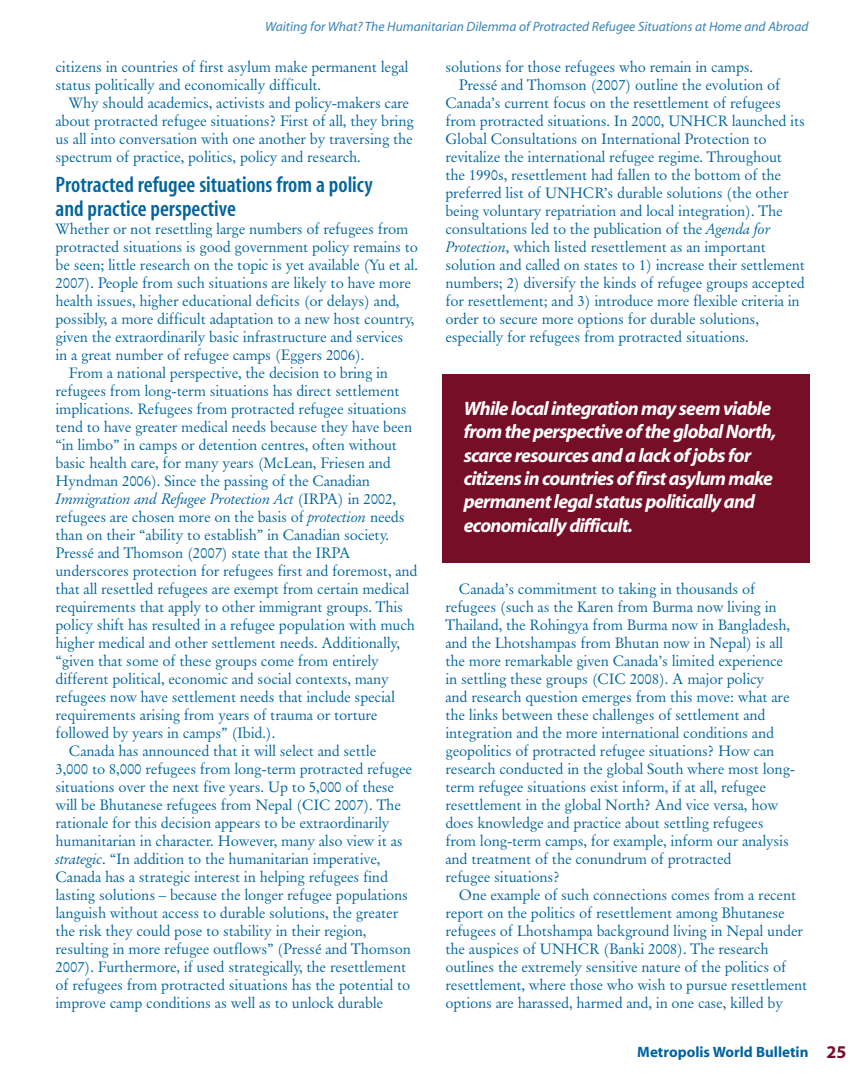
<style>
.page{position:relative;width:864px;height:1080px;background:#fff}
.page>*{position:absolute;margin:0;border:0;box-sizing:border-box;transform-origin:0 0}
.t1{font:600 condensed 22.5px/24px "Myriad";color:#00649e}
.t2{font:italic 700 19.5px/23.4px "Myriad";letter-spacing:-.04em;color:#fff}
.t3{font:15px/18px "Original Garamond BT";letter-spacing:-.015em;color:#00649e}
.t4{font:italic 15px "Original Garamond BT";letter-spacing:-.015em;color:#00649e}
.t5{font:700 15px "Myriad";color:#00649e}
.t6{font:italic 13.5px "Myriad";color:#3883b5}
.s1{font-style:normal}
.s2{font-style:italic}
.s3{font-size:18px;color:#770e28}
</style>
<div class="page">
<div style="left:443px;top:374px;width:367px;height:189px;background:#770e28"></div>
<p class="t6" style="left:265px;top:21px;width:545px">Waiting for What? The Humanitarian Dilemma of Protracted Refugee Situations at Home and Abroad</p>
<p class="t3" style="left:55px;top:59px;width:354px">citizens in countries of first asylum make permanent legal status politically and economically difficult.</p>
<p class="t3" style="left:55px;top:95px;width:360px;text-indent:14px">Why should academics, activists and policy-makers care about protracted refugee situations? First of all, they bring us all into conversation with one another by traversing the spectrum of practice, politics, policy and research.</p>
<h1 class="t1" style="left:56px;top:175px;width:319px">Protracted refugee situations from a policy and practice perspective</h1>
<p class="t3" style="left:56px;top:221px;width:355px">Whether or not resettling large numbers of refugees from</p>
<p class="t3" style="left:56px;top:239px;width:364px">protracted situations is good government policy remains to</p>
<p class="t3" style="left:56px;top:257px;width:364px">be seen; little research on the topic is yet available (Yu et al.</p>
<p class="t3" style="left:55px;top:275px;width:357px">2007). People from such situations are likely to have more</p>
<p class="t3" style="left:55px;top:293px;width:346px">health issues, higher educational deficits (or delays) and,</p>
<p class="t3" style="left:55px;top:311px;width:361px">possibly, a more difficult adaptation to a new host country,</p>
<p class="t3" style="left:55px;top:329px;width:349px">given the extraordinarily basic infrastructure and services</p>
<p class="t3" style="left:55px;top:347px;width:311px">in a great number of refugee camps (Eggers 2006).</p>
<p class="t3" style="left:69px;top:365px;width:321px">From a national perspective, the decision to bring in</p>
<p class="t3" style="left:55px;top:383px;width:346px">refugees from long-term situations has direct settlement</p>
<p class="t3" style="left:55px;top:401px;width:353px">implications. Refugees from protracted refugee situations</p>
<p class="t3" style="left:55px;top:419px;width:358px">tend to have greater medical needs because they have been</p>
<p class="t3" style="left:55px;top:437px;width:343px">“in limbo” in camps or detention centres, often without</p>
<p class="t3" style="left:55px;top:455px;width:337px">basic health care, for many years (McLean, Friesen and</p>
<p class="t3" style="left:55px;top:473px;width:316px">Hyndman 2006). Since the passing of the Canadian</p>
<p class="t4" style="left:55px;top:492px;width:342px">Immigration and Refugee Protection Act <span class="s1">(IRPA) in 2002,</span></p>
<p class="t3" style="left:55px;top:509px;width:351px">refugees are chosen more on the basis of <span class="s2">protection</span> needs</p>
<p class="t3" style="left:55px;top:527px;width:335px">than on their “ability to establish” in Canadian society.</p>
<p class="t3" style="left:55px;top:545px;width:296px">Pressé and Thomson (2007) state that the IRPA</p>
<p class="t3" style="left:55px;top:563px;width:364px">underscores protection for refugees first and foremost, and</p>
<p class="t3" style="left:55px;top:581px;width:355px">that all resettled refugees are exempt from certain medical</p>
<p class="t3" style="left:55px;top:599px;width:349px">requirements that apply to other immigrant groups. This</p>
<p class="t3" style="left:55px;top:617px;width:361px">policy shift has resulted in a refugee population with much</p>
<p class="t3" style="left:55px;top:635px;width:346px">higher medical and other settlement needs. Additionally,</p>
<p class="t3" style="left:55px;top:653px;width:325px">“given that some of these groups come from entirely</p>
<p class="t3" style="left:55px;top:671px;width:335px">different political, economic and social contexts, many</p>
<p class="t3" style="left:55px;top:689px;width:341px">refugees now have settlement needs that include special</p>
<p class="t3" style="left:55px;top:707px;width:324px">requirements arising from years of trauma or torture</p>
<p class="t3" style="left:55px;top:725px;width:221px">followed by years in camps” (Ibid.).</p>
<p class="t3" style="left:69px;top:743px;width:309px">Canada has announced that it will select and settle</p>
<p class="t3" style="left:55px;top:761px;width:358px">3,000 to 8,000 refugees from long-term protracted refugee</p>
<p class="t3" style="left:55px;top:779px;width:340px">situations over the next five years. Up to 5,000 of these</p>
<p class="t3" style="left:55px;top:797px;width:347px">will be Bhutanese refugees from Nepal (CIC 2007). The</p>
<p class="t3" style="left:55px;top:815px;width:336px">rationale for this decision appears to be extraordinarily</p>
<p class="t3" style="left:55px;top:833px;width:349px">humanitarian in character. However, many also view it as</p>
<p class="t3" style="left:55px;top:851px;width:327px"><span class="s2">strategic</span>. “In addition to the humanitarian imperative,</p>
<p class="t3" style="left:55px;top:869px;width:334px">Canada has a strategic interest in helping refugees find</p>
<p class="t3" style="left:55px;top:887px;width:354px">lasting solutions – because the longer refugee populations</p>
<p class="t3" style="left:55px;top:905px;width:344px">languish without access to durable solutions, the greater</p>
<p class="t3" style="left:55px;top:923px;width:313px">the risk they could pose to stability in their region,</p>
<p class="t3" style="left:55px;top:941px;width:357px">resulting in more refugee outflows” (Pressé and Thomson</p>
<p class="t3" style="left:55px;top:959px;width:352px">2007). Furthermore, if used strategically, the resettlement</p>
<p class="t3" style="left:55px;top:977px;width:356px">of refugees from protracted situations has the potential to</p>
<p class="t3" style="left:55px;top:995px;width:329px">improve camp conditions as well as to unlock durable</p>
<p class="t3" style="left:445px;top:59px;width:309px">solutions for those refugees who remain in camps.</p>
<p class="t3" style="left:459px;top:77px;width:323px">Pressé and Thomson (2007) outline the evolution of</p>
<p class="t3" style="left:445px;top:95px;width:337px">Canada’s current focus on the resettlement of refugees</p>
<p class="t3" style="left:445px;top:113px;width:361px">from protracted situations. In 2000, UNHCR launched its</p>
<p class="t3" style="left:445px;top:131px;width:323px">Global Consultations on International Protection to</p>
<p class="t3" style="left:445px;top:149px;width:338px">revitalize the international refugee regime. Throughout</p>
<p class="t3" style="left:445px;top:167px;width:337px">the 1990s, resettlement had fallen to the bottom of the</p>
<p class="t3" style="left:445px;top:185px;width:345px">preferred list of UNHCR’s durable solutions (the other</p>
<p class="t3" style="left:445px;top:203px;width:339px">being voluntary repatriation and local integration). The</p>
<p class="t3" style="left:445px;top:221px;width:327px">consultations led to the publication of the <span class="s2">Agenda for</span></p>
<p class="t3" style="left:445px;top:239px;width:322px"><span class="s2">Protection</span>, which listed resettlement as an important</p>
<p class="t3" style="left:445px;top:257px;width:361px">solution and called on states to 1) increase their settlement</p>
<p class="t3" style="left:445px;top:275px;width:361px">numbers; 2) diversify the kinds of refugee groups accepted</p>
<p class="t3" style="left:445px;top:293px;width:356px">for resettlement; and 3) introduce more flexible criteria in</p>
<p class="t3" style="left:445px;top:311px;width:315px">order to secure more options for durable solutions,</p>
<p class="t3" style="left:445px;top:329px;width:305px">especially for refugees from protracted situations.</p>
<h2 class="t2" style="left:464px;top:399px;width:314px">While local integration may seem viable from the perspective of the global North, scarce resources and a lack ofjobs for citizens in countries of first asylum make permanent legal status politically and economically difficult.</h2>
<p class="t3" style="left:445px;top:581px;width:351px;text-indent:14px">Canada’s commitment to taking in thousands of refugees (such as the Karen from Burma now living in Thailand, the Rohingya from Burma now in Bangladesh, and the Lhotshampas from Bhutan now in Nepal) is all the more remarkable given Canada’s limited experience in settling these groups (CIC 2008). A major policy<br>and research question emerges from this move: what are the links between these challenges of settlement and integration and the more international conditions and geopolitics of protracted refugee situations? How can research conducted in the global South where most long&shy;term refugee situations exist inform, if at all, refugee resettlement in the global North? And vice versa, how does knowledge and practice about settling refugees from long-term camps, for example, inform our analysis and treatment of the conundrum of protracted<br>refugee situations?</p>
<p class="t3" style="left:445px;top:887px;width:364px;text-indent:13px">One example of such connections comes from a recent report on the politics of resettlement among Bhutanese refugees of Lhotshampa background living in Nepal under the auspices of UNHCR (Banki 2008). The research outlines the extremely sensitive nature of the politics of resettlement, where those who wish to pursue resettlement options are harassed, harmed and, in one case, killed by</p>
<p class="t5" style="left:637px;top:1047px;width:211px">Metropolis World Bulletin <span class="s3">25</span></p>
</div>
